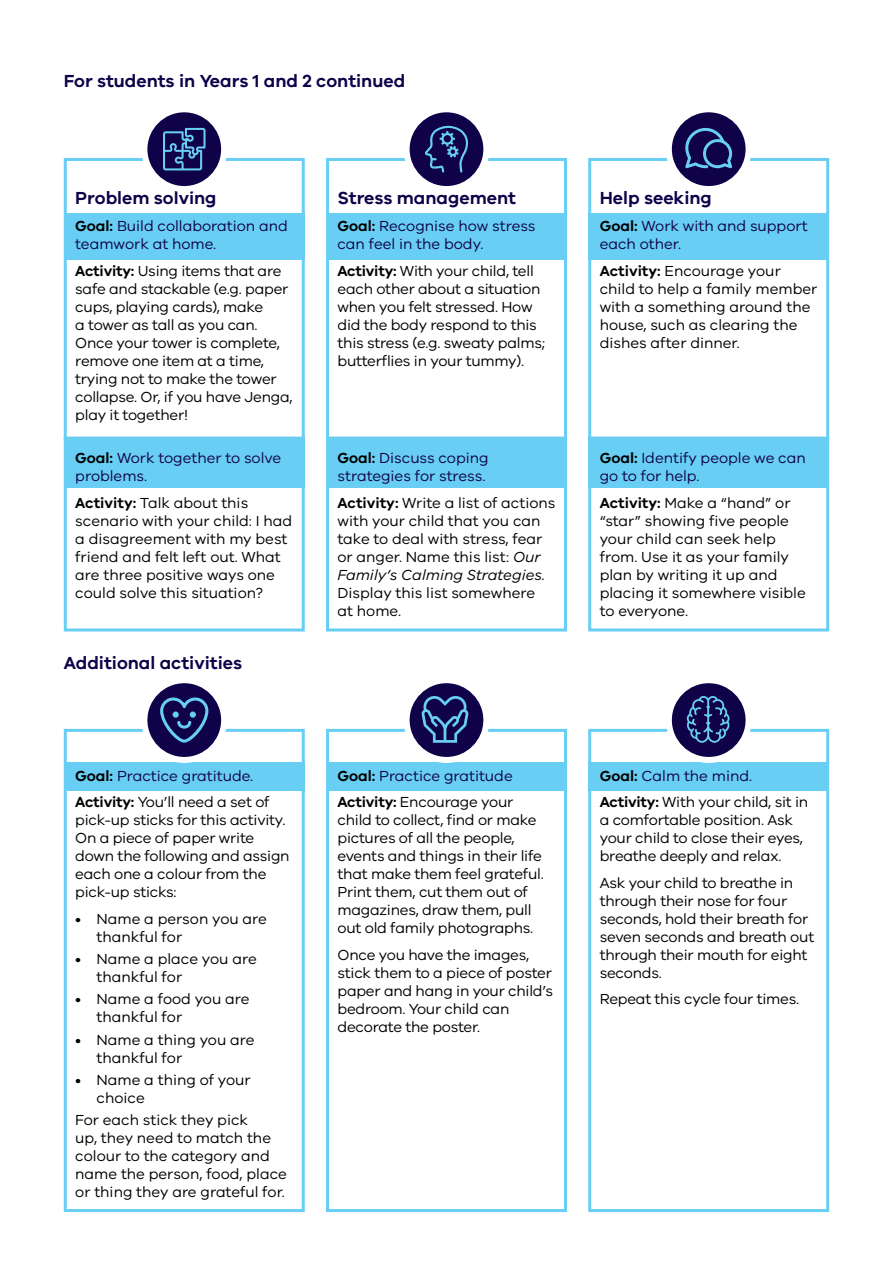
<style>
.page{position:relative;width:893px;height:1263px;background:#fff}
.page>*{position:absolute;margin:0;border:0;box-sizing:border-box;transform-origin:0 0}
.t1{font:600 18px "VIC";color:#100249}
.t2{font:15px/18px "VIC";letter-spacing:-.015em;color:#000}
.t3{font:15px/18px "VIC";color:#100249}
.s1{font-weight:600;color:#000}
.s2{font-weight:600}
.s3{color:#000}
.s4{font-style:italic}
.s5{color:#100249}
</style>
<div class="page">
<div style="left:326px;top:213px;width:241px;height:47px;background:#68cef3"></div>
<div style="left:64px;top:213px;width:241px;height:47px;background:#68cef3"></div>
<div style="left:588px;top:213px;width:241px;height:47px;background:#68cef3"></div>
<div style="left:64px;top:158px;width:241px;height:282px;border:3px solid #68cef3"></div>
<svg style="left:144px;top:109px;width:80px;height:80px;background:#342865"></svg>
<div style="left:141px;top:106px;width:86px;height:86px;border:6px solid #fff;border-radius:50%"></div>
<div style="left:326px;top:158px;width:241px;height:282px;border:3px solid #68cef3"></div>
<svg style="left:407px;top:109px;width:79px;height:80px;fill:#100249"></svg>
<div style="left:404px;top:106px;width:85px;height:86px;border:6px solid #fff;border-radius:50%"></div>
<div style="left:588px;top:158px;width:241px;height:282px;border:3px solid #68cef3"></div>
<svg style="left:669px;top:109px;width:80px;height:80px;background:#342865"></svg>
<div style="left:666px;top:106px;width:86px;height:86px;border:6px solid #fff;border-radius:50%"></div>
<div style="left:64px;top:437px;width:241px;height:51px;background:#68cef3"></div>
<div style="left:326px;top:437px;width:241px;height:51px;background:#68cef3"></div>
<div style="left:588px;top:437px;width:241px;height:51px;background:#68cef3"></div>
<div style="left:64px;top:437px;width:241px;height:194px;border:3px solid #68cef3"></div>
<div style="left:326px;top:437px;width:241px;height:194px;border:3px solid #68cef3"></div>
<div style="left:588px;top:437px;width:241px;height:194px;border:3px solid #68cef3"></div>
<svg style="left:163px;top:128px;width:43px;height:42px;background:#2d4681"></svg>
<svg style="left:425px;top:121px;width:49px;height:52px;background:#202768"></svg>
<svg style="left:685px;top:128px;width:47px;height:40px;background:#283b79"></svg>
<div style="left:64px;top:763px;width:241px;height:28px;background:#68cef3"></div>
<div style="left:326px;top:763px;width:241px;height:28px;background:#68cef3"></div>
<div style="left:588px;top:763px;width:241px;height:28px;background:#68cef3"></div>
<div style="left:64px;top:729px;width:241px;height:483px;border:3px solid #68cef3"></div>
<svg style="left:144px;top:680px;width:80px;height:80px;fill:#100249"></svg>
<div style="left:141px;top:677px;width:86px;height:86px;border:6px solid #fff;border-radius:50%"></div>
<div style="left:326px;top:729px;width:241px;height:483px;border:3px solid #68cef3"></div>
<svg style="left:407px;top:680px;width:79px;height:80px;background:#372c67"></svg>
<div style="left:404px;top:677px;width:85px;height:86px;border:6px solid #fff;border-radius:50%"></div>
<div style="left:588px;top:729px;width:241px;height:483px;border:3px solid #68cef3"></div>
<svg style="left:669px;top:680px;width:80px;height:80px;background:#362a66"></svg>
<div style="left:666px;top:677px;width:86px;height:86px;border:6px solid #fff;border-radius:50%"></div>
<svg style="left:421px;top:695px;width:48px;height:48px;background:#293c79"></svg>
<svg style="left:687px;top:696px;width:43px;height:47px;background:#273876"></svg>
<svg style="left:159px;top:697px;width:50px;height:46px;background:#253372"></svg>
<p class="t1" style="left:64px;top:70px;width:343px">For students in Years 1 and 2 continued</p>
<p class="t1" style="left:75px;top:187px;width:143px">Problem solving</p>
<p class="t3" style="left:75px;top:216px;width:214px"><span class="s1">Goal:</span> Build collaboration and teamwork at home.</p>
<p class="t2" style="left:75px;top:261px;width:219px"><span class="s2">Activity:</span> Using items that are safe and stackable (e.g. paper cups, playing cards), make<br>a tower as tall as you can.<br>Once your tower is complete, remove one item at a time, trying not to make the tower collapse. Or, if you have Jenga, play it together!</p>
<p class="t3" style="left:75px;top:449px;width:208px"><span class="s1">Goal:</span> Work together to solve problems.</p>
<p class="t2" style="left:75px;top:493px;width:218px"><span class="s2">Activity:</span> Talk about this scenario with your child: I had a disagreement with my best friend and felt left out. What are three positive ways one could solve this situation?</p>
<p class="t1" style="left:64px;top:652px;width:180px">Additional activities</p>
<p class="t3" style="left:75px;top:762px;width:196px;line-height:26.5px"><span class="s1">Goal:</span> Practice gratitude.<br><span class="s1">Activity:</span> <span class="s3">You’ll need a set of</span></p>
<p class="t2" style="left:75px;top:811px;width:216px">pick-up sticks for this activity.<br>On a piece of paper write down the following and assign each one a colour from the pick-up sticks:</p>
<p class="t2" style="left:97px;top:909px;width:172px;text-indent:-21px">• Name a person you are thankful for</p>
<p class="t2" style="left:97px;top:950px;width:162px;text-indent:-21px">• Name a place you are thankful for</p>
<p class="t2" style="left:97px;top:990px;width:155px;text-indent:-21px">• Name a food you are thankful for</p>
<p class="t2" style="left:97px;top:1030px;width:160px;text-indent:-21px">• Name a thing you are thankful for</p>
<p class="t2" style="left:97px;top:1070px;width:156px;text-indent:-21px">• Name a thing of your choice</p>
<p class="t2" style="left:75px;top:1111px;width:213px">For each stick they pick<br>up, they need to match the colour to the category and name the person, food, place or thing they are grateful for.</p>
<p class="t1" style="left:337px;top:187px;width:180px">Stress management</p>
<p class="t3" style="left:337px;top:216px;width:199px"><span class="s1">Goal:</span> Recognise how stress can feel in the body.</p>
<p class="t2" style="left:337px;top:261px;width:209px"><span class="s2">Activity:</span> With your child, tell each other about a situation when you felt stressed. How did the body respond to this this stress (e.g. sweaty palms; butterflies in your tummy).</p>
<p class="t3" style="left:337px;top:449px;width:153px"><span class="s1">Goal:</span> Discuss coping strategies for stress.</p>
<p class="t2" style="left:337px;top:493px;width:219px"><span class="s2">Activity:</span> Write a list of actions with your child that you can take to deal with stress, fear or anger. Name this list: <span class="s4">Our<br>Family’s Calming Strategies.</span></p>
<p class="t2" style="left:337px;top:583px;width:199px">Display this list somewhere at home.</p>
<p class="t3" style="left:337px;top:762px;width:177px;line-height:26.5px"><span class="s1">Goal:</span> Practice gratitude<br><span class="s1">Activity:</span> <span class="s3">Encourage your</span></p>
<p class="t2" style="left:337px;top:811px;width:208px">child to collect, find or make pictures of all the people, events and things in their life that make them feel grateful.<br>Print them, cut them out of magazines, draw them, pull out old family photographs.</p>
<p class="t2" style="left:337px;top:945px;width:217px">Once you have the images, stick them to a piece of poster paper and hang in your child’s bedroom. Your child can decorate the poster.</p>
<p class="t1" style="left:600px;top:187px;width:114px">Help seeking</p>
<p class="t3" style="left:600px;top:216px;width:209px"><span class="s1">Goal:</span> Work with and support each other.</p>
<p class="t2" style="left:600px;top:261px;width:219px"><span class="s2">Activity:</span> Encourage your child to help a family member with a something around the house, such as clearing the dishes after dinner.</p>
<p class="t3" style="left:600px;top:449px;width:208px"><span class="s1">Goal:</span> Identify people we can go to for help.</p>
<p class="t2" style="left:600px;top:493px;width:208px"><span class="s2">Activity:</span> Make a “hand” or “star” showing five people your child can seek help from. Use it as your family plan by writing it up and placing it somewhere visible to everyone.</p>
<p class="t2" style="left:600px;top:762px;width:210px;line-height:26.5px"><span class="s2">Goal:</span> <span class="s5">Calm the mind.<br></span><span class="s2">Activity:</span> With your child, sit in</p>
<p class="t2" style="left:600px;top:811px;width:205px">a comfortable position. Ask your child to close their eyes, breathe deeply and relax.</p>
<p class="t2" style="left:600px;top:873px;width:216px">Ask your child to breathe in through their nose for four seconds, hold their breath for seven seconds and breath out through their mouth for eight seconds.</p>
<p class="t2" style="left:600px;top:990px;width:201px">Repeat this cycle four times.</p>
</div>
